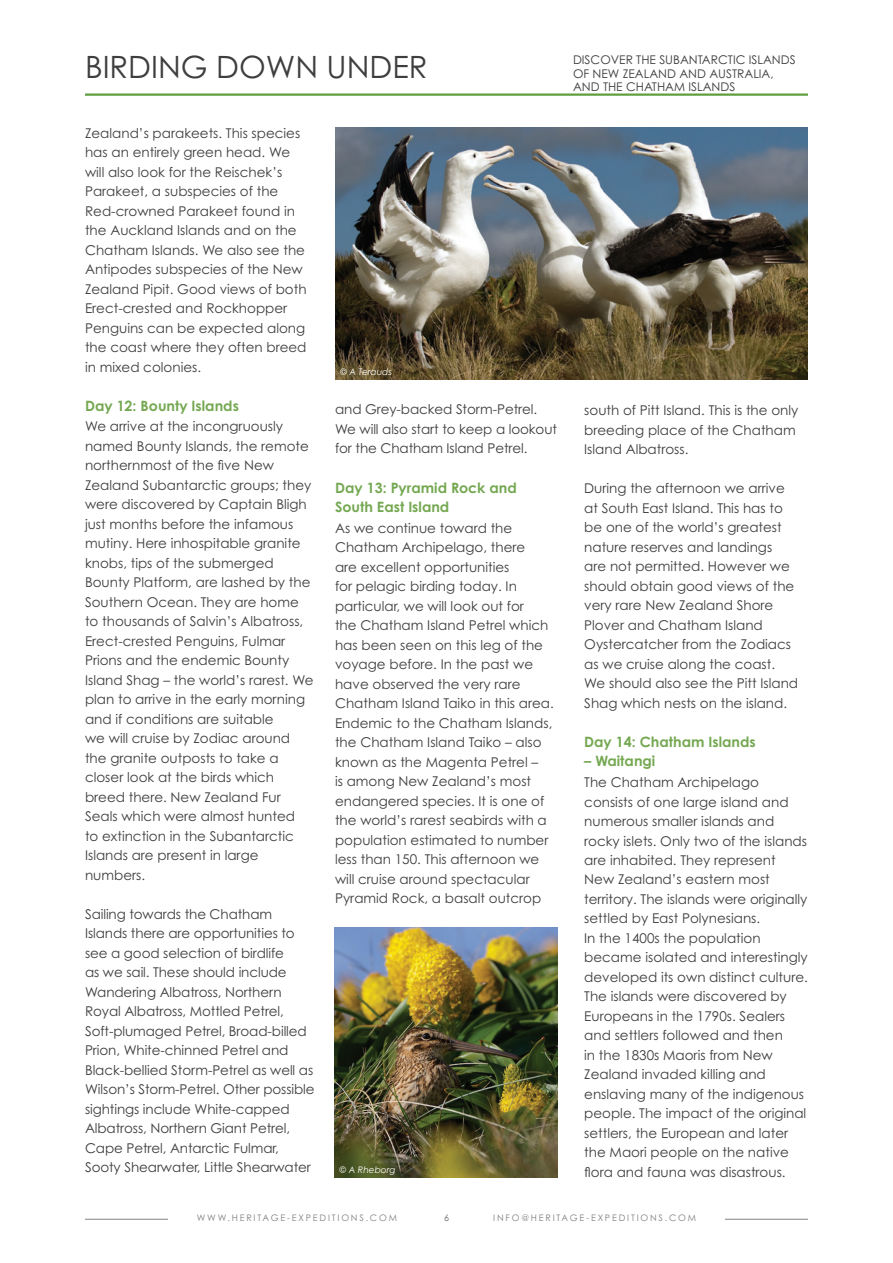
<style>
.page{position:relative;width:893px;height:1263px;background:#fff}
.page>*{position:absolute;margin:0;border:0;box-sizing:border-box;transform-origin:0 0}
.t1{font:30.75px "Century Gothic Pro";color:#3e3e3f}
.t2{font:700 14.25px/19.5px "Century Gothic Pro";color:#75a852}
.t3{font:13.5px/19.5px "Century Gothic Pro";color:#3e3e3f}
.t4{font:12px/13.5px "Century Gothic Pro";color:#3e3e3f}
.t5{font:9px "Century Gothic Pro";letter-spacing:.2em;color:#808285}
.t6{font:italic 9px "Century Gothic Pro";color:#fff}
.t7{font:9px "Century Gothic Pro";color:#636366}
</style>
<div class="page">
<hr style="left:85px;top:1219px;width:723px;height:1px;background:#808285">
<div style="left:168px;top:1208px;width:557px;height:19px;background:#fff"></div>
<hr style="left:85px;top:93px;width:723px;height:3px;background:#5d9e3e">
<img style="left:335px;top:128px;width:472px;height:251px">
<img style="left:335px;top:927px;width:223px;height:251px">
<h1 class="t1" style="left:85px;top:48px;width:344px">BIRDING DOWN UNDER</h1>
<p class="t4" style="left:573px;top:53px;width:224px">DISCOVER THE SUBANTARCTIC ISLANDS<br>OF NEW ZEALAND AND AUSTRALIA,<br>AND THE CHATHAM ISLANDS</p>
<p class="t3" style="left:85px;top:123px;width:223px">Zealand’s parakeets. This species has an entirely green head. We will also look for the Reischek’s<br>Parakeet, a subspecies of the<br>Red-crowned Parakeet found in the Auckland Islands and on the<br>Chatham Islands. We also see the<br>Antipodes subspecies of the New<br>Zealand Pipit. Good views of both<br>Erect-crested and Rockhopper<br>Penguins can be expected along the coast where they often breed in mixed colonies.</p>
<p class="t2" style="left:85px;top:396px;width:155px">Day 12: Bounty Islands</p>
<p class="t3" style="left:85px;top:417px;width:230px">We arrive at the incongruously named Bounty Islands, the remote northernmost of the five New<br>Zealand Subantarctic groups; they were discovered by Captain Bligh just months before the infamous mutiny. Here inhospitable granite knobs, tips of the submerged<br>Bounty Platform, are lashed by the<br>Southern Ocean. They are home to thousands of Salvin’s Albatross,<br>Erect-crested Penguins, Fulmar<br>Prions and the endemic Bounty<br>Island Shag – the world’s rarest. We plan to arrive in the early morning and if conditions are suitable<br>we will cruise by Zodiac around the granite outposts to take a closer look at the birds which breed there. New Zealand Fur<br>Seals which were almost hunted<br>to extinction in the Subantarctic<br>Islands are present in large numbers.</p>
<p class="t3" style="left:85px;top:904px;width:231px">Sailing towards the Chatham Islands there are opportunities to see a good selection of birdlife<br>as we sail. These should include Wandering Albatross, Northern Royal Albatross, Mottled Petrel, Soft-plumaged Petrel, Broad-billed Prion, White-chinned Petrel and Black-bellied Storm-Petrel as well as Wilson’s Storm-Petrel. Other possible sightings include White-capped Albatross, Northern Giant Petrel, Cape Petrel, Antarctic Fulmar, Sooty Shearwater, Little Shearwater</p>
<p class="t6" style="left:340px;top:367px;width:53px">© A Terauds</p>
<p class="t3" style="left:335px;top:400px;width:223px">and Grey-backed Storm-Petrel.<br>We will also start to keep a lookout for the Chatham Island Petrel.</p>
<p class="t2" style="left:335px;top:477px;width:183px">Day 13: Pyramid Rock and<br>South East Island</p>
<p class="t3" style="left:335px;top:518px;width:220px">As we continue toward the<br>Chatham Archipelago, there<br>are excellent opportunities<br>for pelagic birding today. In particular, we will look out for<br>the Chatham Island Petrel which has been seen on this leg of the voyage before. In the past we have observed the very rare<br>Chatham Island Taiko in this area.<br>Endemic to the Chatham Islands, the Chatham Island Taiko – also known as the Magenta Petrel –<br>is among New Zealand’s most endangered species. It is one of the world’s rarest seabirds with a population estimated to number less than 150. This afternoon we will cruise around spectacular<br>Pyramid Rock, a basalt outcrop</p>
<p class="t3" style="left:584px;top:400px;width:216px">south of Pitt Island. This is the only breeding place of the Chatham<br>Island Albatross.</p>
<p class="t3" style="left:584px;top:478px;width:215px">During the afternoon we arrive at South East Island. This has to be one of the world’s greatest nature reserves and landings<br>are not permitted. However we should obtain good views of the very rare New Zealand Shore<br>Plover and Chatham Island<br>Oystercatcher from the Zodiacs as we cruise along the coast.<br>We should also see the Pitt Island<br>Shag which nests on the island.</p>
<p class="t2" style="left:584px;top:732px;width:173px">Day 14: Chatham Islands</p>
<p class="t2" style="left:584px;top:751px;width:73px">– Waitangi</p>
<p class="t3" style="left:584px;top:772px;width:225px">The Chatham Archipelago consists of one large island and numerous smaller islands and rocky islets. Only two of the islands are inhabited. They represent<br>New Zealand’s eastern most territory. The islands were originally settled by East Polynesians.<br>In the 1400s the population became isolated and interestingly developed its own distinct culture.<br>The islands were discovered by<br>Europeans in the 1790s. Sealers and settlers followed and then<br>in the 1830s Maoris from New<br>Zealand invaded killing and enslaving many of the indigenous people. The impact of the original settlers, the European and later the Maori people on the native flora and fauna was disastrous.</p>
<p class="t6" style="left:340px;top:1164px;width:57px">© A Rheborg</p>
<p class="t7" style="left:444px;top:1212px;width:6px">6</p>
<p class="t5" style="left:197px;top:1212px;width:202px">WWW.HERITAGE-EXPEDITIONS.COM</p>
<p class="t5" style="left:493px;top:1212px;width:204px">INFO@HERITAGE-EXPEDITIONS.COM</p>
</div>
